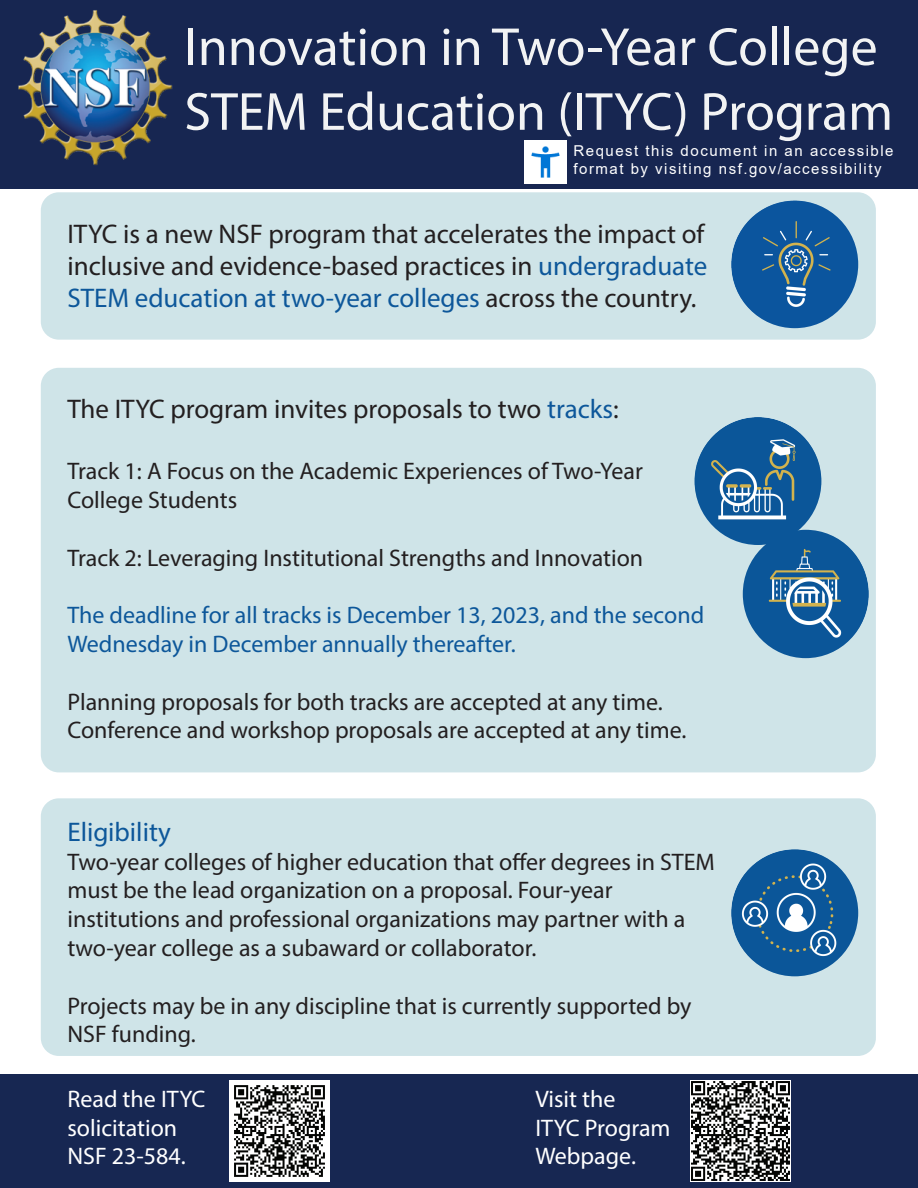
<style>
.page{position:relative;width:918px;height:1188px;background:#fff}
.page>*{position:absolute;margin:0;border:0;box-sizing:border-box;transform-origin:0 0}
.t1{font:54px/64.8px "Myriad Pro";color:#f2f3f4}
.t2{font:27px/32.4px "Myriad Pro";color:#231f20;text-align:justify}
.t3{font:27px "Myriad Pro";color:#0d579a}
.t4{font:24px/28.8px "Myriad Pro";color:#231f20}
.t5{font:24px/28.8px "Myriad Pro";color:#0d579a}
.t6{font:24px/28.8px "Myriad Pro";color:#fff}
.t7{font:15px/18px "Arial";letter-spacing:.1em;color:#fff}
.s1{color:#0d579a}
</style>
<div class="page">
<div style="left:41px;top:368px;width:835px;height:404px;background:#cfe4e8;border-radius:18px"></div>
<div style="left:41px;top:798px;width:835px;height:258px;background:#cfe4e8;border-radius:18px"></div>
<div style="left:41px;top:192px;width:835px;height:148px;background:#cfe4e8;border-radius:18px"></div>
<div style="left:0;top:0;width:918px;height:189px;background:#172651"></div>
<img style="left:18px;top:10px;width:155px;height:155px">
<img style="left:524px;top:140px;width:42px;height:43px">
<img style="left:731px;top:201px;width:127px;height:127px;border-radius:64px">
<img style="left:743px;top:531px;width:126px;height:127px">
<img style="left:695px;top:417px;width:126px;height:128px">
<img style="left:731px;top:849px;width:127px;height:127px;border-radius:63px">
<div style="left:0;top:1074px;width:918px;height:114px;background:#172752"></div>
<img style="left:229px;top:1081px;width:101px;height:100px">
<img style="left:690px;top:1081px;width:100px;height:100px">
<h1 class="t1" style="left:184px;top:14px;width:710px">Innovation in Two-Year College<br>STEM Education (ITYC) Program</h1>
<p class="t7" style="left:573px;top:142px;width:322px">Request this document in an accessible format by visiting nsf.gov/accessibility</p>
<p class="t2" style="left:67px;top:217px;width:642px">ITYC is a new NSF program that accelerates the impact of inclusive and evidence-based practices in <span class="s1">undergraduate STEM education at two-year colleges</span> across the country.</p>
<p class="t2" style="left:67px;top:392px;width:553px">The ITYC program invites proposals to two <span class="s1">tracks</span>:</p>
<p class="t4" style="left:67px;top:456px;width:577px">Track 1: A Focus on the Academic Experiences of Two-Year<br>College Students</p>
<p class="t4" style="left:67px;top:543px;width:577px">Track 2: Leveraging Institutional Strengths and Innovation</p>
<p class="t5" style="left:67px;top:600px;width:638px">The deadline for all tracks is December 13, 2023, and the second<br>Wednesday in December annually thereafter.</p>
<p class="t4" style="left:67px;top:687px;width:621px">Planning proposals for both tracks are accepted at any time.<br>Conference and workshop proposals are accepted at any time.</p>
<h2 class="t3" style="left:67px;top:815px;width:105px">Eligibility</h2>
<p class="t4" style="left:67px;top:847px;width:649px">Two-year colleges of higher education that o˜er degrees in STEM must be the lead organization on a proposal. Four-year institutions and professional organizations may partner with a two-year college as a subaward or collaborator.</p>
<p class="t4" style="left:67px;top:991px;width:626px">Projects may be in any discipline that is currently supported by<br>NSF funding.</p>
<p class="t6" style="left:67px;top:1084px;width:139px">Read the ITYC solicitation<br>NSF 23-584.</p>
<p class="t6" style="left:535px;top:1084px;width:137px">Visit the<br>ITYC Program<br>Webpage.</p>
</div>
